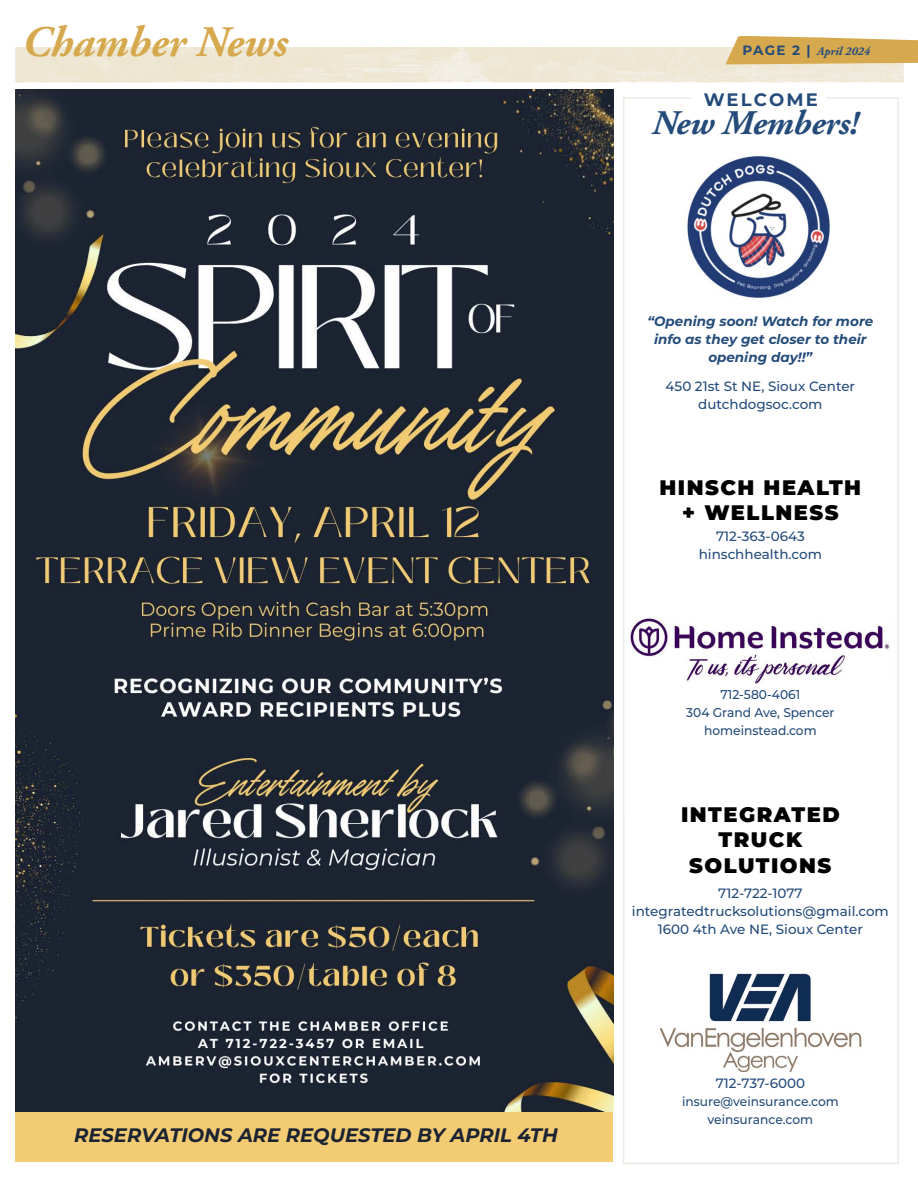
<style>
.page{position:relative;width:918px;height:1188px;background:#fff}
.page>*{position:absolute;margin:0;border:0;box-sizing:border-box;transform-origin:0 0}
.t1{font:italic 700 43.5px "Adobe Garamond Pro";color:#d6a94e}
.t2{font:italic 700 34.5px "Adobe Garamond Pro";letter-spacing:-.01em;color:#244b7a}
.t3{font:900 21px/25.2px "Montserrat";letter-spacing:.07em;color:#000;text-align:center}
.t4{font:italic 700 19.5px "Montserrat";color:#1b2332}
.t5{font:700 18px "Montserrat";letter-spacing:.12em;color:#244b7a}
.t6{font:500 13.5px/18px "Montserrat";color:#244b7a;text-align:center}
.t7{font:italic 700 13.5px/18px "Montserrat";color:#244b7a;text-align:center}
.t8{font:500 12.75px/18px "Montserrat";color:#244b7a;text-align:center;scale:.96 1}
.t9{font:italic 700 12px "Adobe Garamond Pro";color:#244b7a}
.s1{font-family:"Montserrat";font-style:normal;font-size:13.5px}
</style>
<div class="page">
<div style="left:623px;top:97px;width:276px;height:1067px;border:2px solid #efebe3"></div>
<img style="left:630px;top:617px;width:261px;height:67px">
<img style="left:16px;top:48px;width:709px;height:34px">
<svg style="left:725px;top:36px;width:193px;height:47px;background:#e3c992"></svg>
<img style="left:15px;top:89px;width:598px;height:1023px">
<div style="left:15px;top:1112px;width:598px;height:49px;background:#f2cb72"></div>
<div style="left:692px;top:89px;width:133px;height:22px;background:#fff"></div>
<hr style="left:624px;top:815px;width:1px;height:144px;background:#efebe3">
<img style="left:659px;top:973px;width:203px;height:99px">
<img style="left:687px;top:155px;width:143px;height:143px">
<h1 class="t1" style="left:22px;top:17px;width:267px">Chamber News</h1>
<h3 class="t4" style="left:74px;top:1121px;width:485px">RESERVATIONS ARE REQUESTED BY APRIL 4TH</h3>
<p class="t9" style="left:743px;top:45px;width:129px"><span class="s1">PAGE 2 |</span> April 2024</p>
<h3 class="t5" style="left:704px;top:87px;width:116px">WELCOME</h3>
<h2 class="t2" style="left:652px;top:103px;width:208px">New Members!</h2>
<p class="t7" style="left:648px;top:311px;width:227px">“Opening soon! Watch for more info as they get closer to their opening day!!”</p>
<p class="t6" style="left:666px;top:377px;width:191px">450 21st St NE, Sioux Center dutchdogsoc.com</p>
<h3 class="t3" style="left:660px;top:474px;width:203px">HINSCH HEALTH + WELLNESS</h3>
<p class="t6" style="left:699px;top:526px;width:125px">712-363-0643 hinschhealth.com</p>
<p class="t8" style="left:686px;top:685px;width:156px">712-580-4061<br>304 Grand Ave, Spencer homeinstead.com</p>
<h3 class="t3" style="left:681px;top:801px;width:160px">INTEGRATED<br>TRUCK<br>SOLUTIONS</h3>
<p class="t6" style="left:632px;top:883px;width:258px">712-722-1077 integratedtrucksolutions@gmail.com<br>1600 4th Ave NE, Sioux Center</p>
<p class="t6" style="left:716px;top:1073px;width:91px">712-737-6000</p>
<p class="t8" style="left:682px;top:1092px;width:165px">insure@veinsurance.com veinsurance.com</p>
</div>
